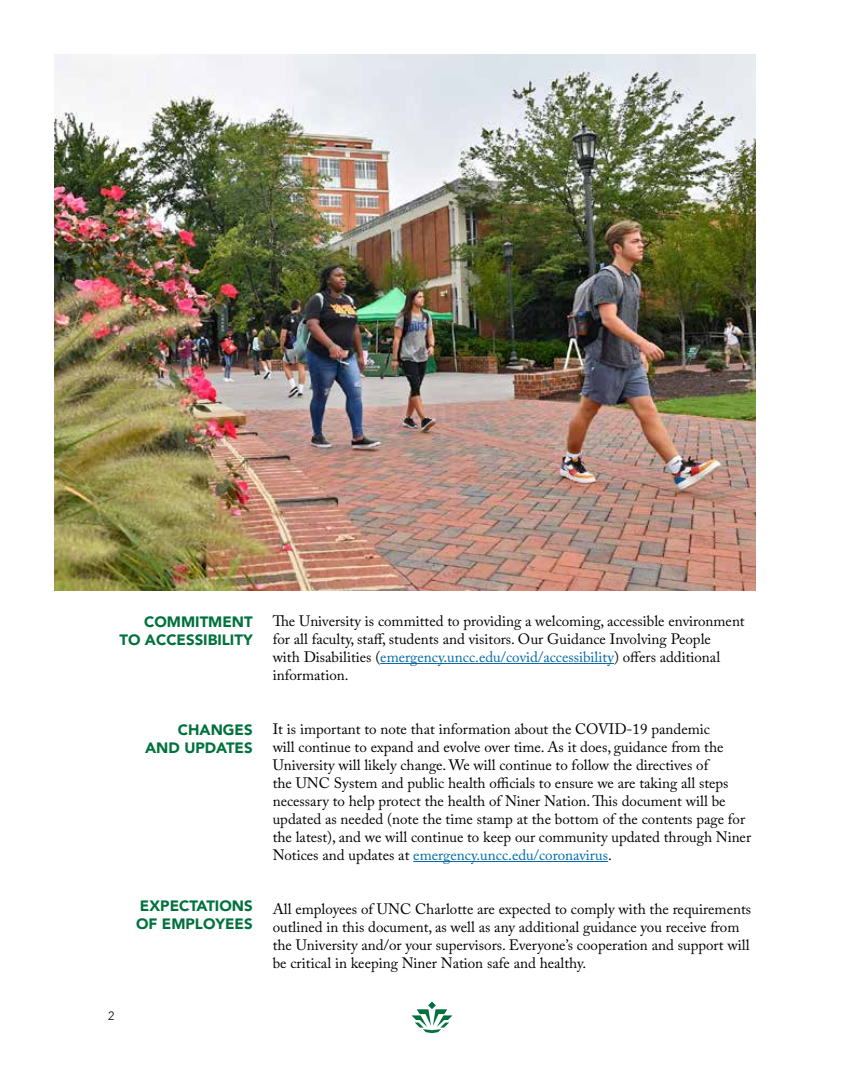
<style>
.page{position:relative;width:864px;height:1080px;background:#fff}
.page>*{position:absolute;margin:0;border:0;box-sizing:border-box;transform-origin:0 0}
.t1{font:15px/18px "Adobe Caslon Pro";color:#000}
.t2{font:900 15px/18px "Avenir";color:#00713d;text-align:right}
.t3{font:300 12px "Avenir";color:#000}
.s1{color:#0069a7}
</style>
<div class="page">
<svg style="left:411px;top:1002px;width:42px;height:31px"></svg>
<hr style="left:380px;top:663px;width:234px;height:1px;background:#0069a7">
<hr style="left:413px;top:861px;width:195px;height:1px;background:#0069a7">
<img style="left:54px;top:54px;width:702px;height:537px">
<p class="t2" style="left:119px;top:612px;width:135px">COMMITMENT<br>TO ACCESSIBILITY</p>
<p class="t2" style="left:145px;top:720px;width:109px">CHANGES<br>AND UPDATES</p>
<p class="t2" style="left:136px;top:897px;width:118px;text-align:left">EXPECTATIONS<br>OF EMPLOYEES</p>
<p class="t3" style="left:108px;top:1008px;width:8px">2</p>
<p class="t1" style="left:273px;top:612px;width:474px">The University is committed to providing a welcoming, accessible environment for all faculty, staff, students and visitors. Our Guidance Involving People<br>with Disabilities (<span class="s1">emergency.uncc.edu/covid/accessibility</span>) offers additional information.</p>
<p class="t1" style="left:273px;top:720px;width:480px">It is important to note that information about the COVID-19 pandemic<br>will continue to expand and evolve over time. As it does, guidance from the University will likely change. We will continue to follow the directives of<br>the UNC System and public health officials to ensure we are taking all steps necessary to help protect the health of Niner Nation. This document will be updated as needed (note the time stamp at the bottom of the contents page for the latest), and we will continue to keep our community updated through Niner Notices and updates at <span class="s1">emergency.uncc.edu/coronavirus</span>.</p>
<p class="t1" style="left:273px;top:900px;width:480px">All employees of UNC Charlotte are expected to comply with the requirements outlined in this document, as well as any additional guidance you receive from the University and/or your supervisors. Everyone’s cooperation and support will be critical in keeping Niner Nation safe and healthy.</p>
</div>
